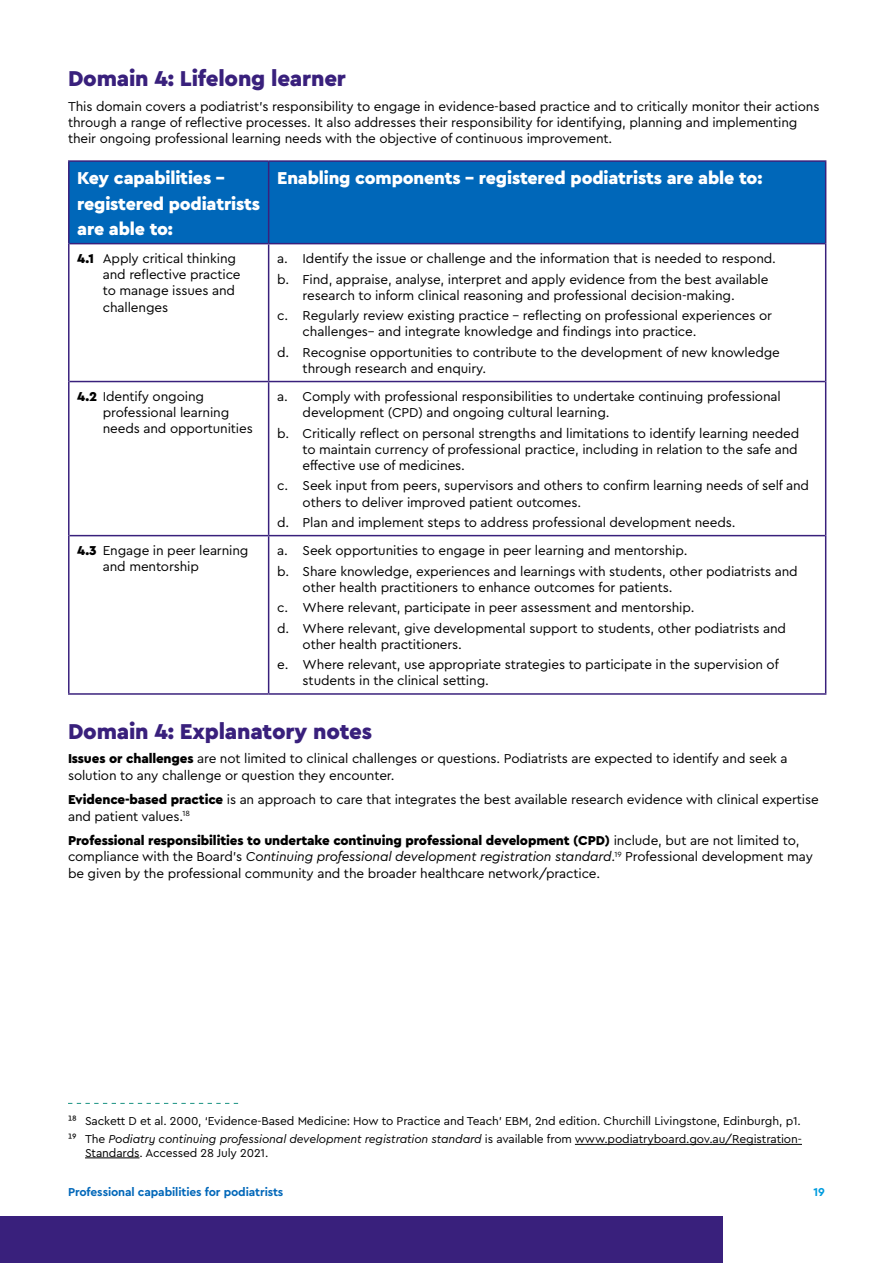
<style>
.page{position:relative;width:893px;height:1263px;background:#fff}
.page>*{position:absolute;margin:0;border:0;box-sizing:border-box;transform-origin:0 0}
.t1{font:900 22.5px "Cera Pro";letter-spacing:-.01em;color:#39207c}
.t2{font:900 18px/25.5px "Cera Pro";letter-spacing:-.01em;color:#fff}
.t3{font:13.5px/16.2px "Cera Pro";letter-spacing:-.01em;color:#000}
.t4{font:12px/17.7px "Cera Pro";letter-spacing:-.01em;color:#000}
.t5{font:700 12px "Cera Pro";letter-spacing:-.01em;color:#0067b9}
.t6{font:700 12px "Cera Pro";color:#009cde}
.s1{font-weight:900}
.s2{font-style:italic}
</style>
<div class="page">
<div style="left:0;top:1216px;width:723px;height:47px;background:#39207c"></div>
<div style="left:70px;top:162px;width:755px;height:81px;background:#0067b9"></div>
<hr style="left:68px;top:160px;width:201px;height:2px;background:#39207c">
<hr style="left:68px;top:162px;width:2px;height:82px;background:#39207c">
<hr style="left:269px;top:160px;width:557px;height:2px;background:#39207c">
<hr style="left:825px;top:162px;width:1px;height:82px;background:#39207c">
<hr style="left:68px;top:244px;width:2px;height:137px;background:#39207c">
<hr style="left:825px;top:244px;width:1px;height:137px;background:#39207c">
<hr style="left:68px;top:381px;width:2px;height:155px;background:#39207c">
<hr style="left:825px;top:381px;width:1px;height:155px;background:#39207c">
<hr style="left:68px;top:536px;width:2px;height:157px;background:#39207c">
<hr style="left:825px;top:536px;width:1px;height:157px;background:#39207c">
<hr style="left:68px;top:693px;width:201px;height:2px;background:#39207c">
<hr style="left:269px;top:693px;width:557px;height:2px;background:#39207c">
<hr style="left:268px;top:162px;width:1px;height:81px;background:#39207c">
<hr style="left:70px;top:243px;width:199px;height:1px;background:#39207c">
<hr style="left:269px;top:243px;width:556px;height:1px;background:#39207c">
<hr style="left:268px;top:244px;width:1px;height:137px;background:#39207c">
<hr style="left:70px;top:381px;width:199px;height:1px;background:#39207c">
<hr style="left:269px;top:381px;width:556px;height:1px;background:#39207c">
<hr style="left:268px;top:382px;width:1px;height:153px;background:#39207c">
<hr style="left:70px;top:535px;width:199px;height:1px;background:#39207c">
<hr style="left:269px;top:535px;width:556px;height:1px;background:#39207c">
<hr style="left:268px;top:536px;width:1px;height:157px;background:#39207c">
<svg style="left:68px;top:1103px;width:170px;height:1px"></svg>
<hr style="left:575px;top:1144px;width:227px;height:1px;background:#000">
<hr style="left:85px;top:1157px;width:54px;height:1px;background:#000">
<h1 class="t1" style="left:68px;top:64px;width:279px">Domain 4: Lifelong learner</h1>
<p class="t3" style="left:68px;top:98px;width:753px">This domain covers a podiatrist’s responsibility to engage in evidence-based practice and to critically monitor their actions through a range of reflective processes. It also addresses their responsibility for identifying, planning and implementing their ongoing professional learning needs with the objective of continuous improvement.</p>
<h2 class="t2" style="left:77px;top:165px;width:184px">Key capabilities – registered podiatrists are able to:</h2>
<h2 class="t2" style="left:277px;top:165px;width:487px">Enabling components – registered podiatrists are able to:</h2>
<p class="t3" style="left:103px;top:250px;width:139px;text-indent:-26px"><span class="s1">4.1</span> Apply critical thinking and reflective practice to manage issues and challenges</p>
<p class="t3" style="left:277px;top:248px;width:500px;line-height:20.4px">a. Identify the issue or challenge and the information that is needed to respond. b. Find, appraise, analyse, interpret and apply evidence from the best available</p>
<p class="t3" style="left:277px;top:284px;width:496px;line-height:20.4px;text-indent:26px">research to inform clinical reasoning and professional decision-making.<br>c. Regularly review existing practice – reflecting on professional experiences or</p>
<p class="t3" style="left:277px;top:321px;width:504px;line-height:20.4px;text-indent:26px">challenges– and integrate knowledge and findings into practice.<br>d. Recognise opportunities to contribute to the development of new knowledge</p>
<p class="t3" style="left:303px;top:360px;width:185px">through research and enquiry.</p>
<p class="t3" style="left:103px;top:388px;width:151px;text-indent:-26px"><span class="s1">4.2</span> Identify ongoing professional learning needs and opportunities</p>
<p class="t3" style="left:303px;top:388px;width:480px;text-indent:-26px">a. Comply with professional responsibilities to undertake continuing professional development (CPD) and ongoing cultural learning.</p>
<p class="t3" style="left:303px;top:424px;width:498px;text-align:justify;text-indent:-26px">b. Critically reflect on personal strengths and limitations to identify learning needed to maintain currency of professional practice, including in relation to the safe and effective use of medicines.</p>
<p class="t3" style="left:303px;top:477px;width:508px;text-indent:-26px">c. Seek input from peers, supervisors and others to confirm learning needs of self and others to deliver improved patient outcomes.</p>
<p class="t3" style="left:277px;top:514px;width:460px">d. Plan and implement steps to address professional development needs.</p>
<p class="t3" style="left:103px;top:542px;width:147px;text-indent:-26px"><span class="s1">4.3</span> Engage in peer learning and mentorship</p>
<p class="t3" style="left:277px;top:540px;width:522px;line-height:20.4px">a. Seek opportunities to engage in peer learning and mentorship.<br>b. Share knowledge, experiences and learnings with students, other podiatrists and</p>
<p class="t3" style="left:277px;top:576px;width:510px;line-height:20.4px;text-indent:26px">other health practitioners to enhance outcomes for patients.<br>c. Where relevant, participate in peer assessment and mentorship.<br>d. Where relevant, give developmental support to students, other podiatrists and</p>
<p class="t3" style="left:277px;top:633px;width:503px;line-height:20.4px;text-indent:26px">other health practitioners.<br>e. Where relevant, use appropriate strategies to participate in the supervision of</p>
<p class="t3" style="left:303px;top:672px;width:188px">students in the clinical setting.</p>
<h1 class="t1" style="left:68px;top:716px;width:305px">Domain 4: Explanatory notes</h1>
<p class="t3" style="left:68px;top:750px;width:721px"><span class="s1">Issues or challenges</span> are not limited to clinical challenges or questions. Podiatrists are expected to identify and seek a solution to any challenge or question they encounter.</p>
<p class="t3" style="left:68px;top:791px;width:752px"><span class="s1">Evidence-based practice</span> is an approach to care that integrates the best available research evidence with clinical expertise and patient values.<sup>18</sup></p>
<p class="t3" style="left:68px;top:832px;width:746px"><span class="s1">Professional responsibilities to undertake continuing professional development (CPD)</span> include, but are not limited to, compliance with the Board’s <span class="s2">Continuing professional development registration standard</span>.<sup>19</sup> Professional development may be given by the professional community and the broader healthcare network/practice.</p>
<p class="t4" style="left:68px;top:1112px;width:735px">18 Sackett D et al. 2000, ‘Evidence-Based Medicine: How to Practice and Teach’ EBM, 2nd edition. Churchill Livingstone, Edinburgh, p1.<br>19 The <span class="s2">Podiatry continuing professional development registration standard</span> is available from www.podiatryboard.gov.au/Registration-</p>
<p class="t4" style="left:85px;top:1143px;width:185px">Standards. Accessed 28 July 2021.</p>
<p class="t5" style="left:68px;top:1184px;width:217px">Professional capabilities for podiatrists</p>
<p class="t6" style="left:813px;top:1184px;width:13px">19</p>
</div>
